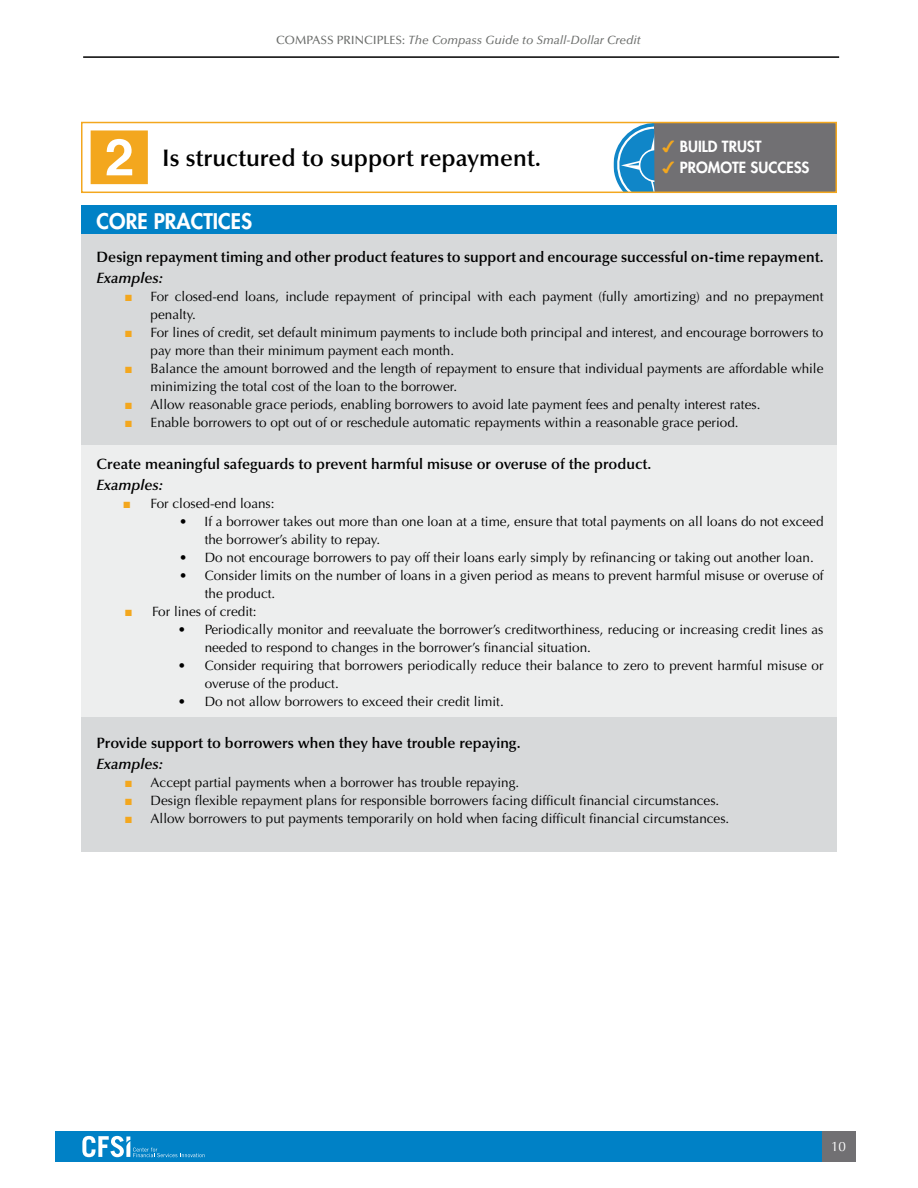
<style>
.page{position:relative;width:918px;height:1188px;background:#fff}
.page>*{position:absolute;margin:0;border:0;box-sizing:border-box;transform-origin:0 0}
.t1{font:600 24px "Optima LT Std";color:#000}
.t2{font:800 21px "Futura Std";color:#fff}
.t3{font:600 15px "Optima LT Std";color:#000}
.t4{font:italic 600 15px "Optima LT Std";color:#000}
.t5{font:800 15px/21px "Futura Std";color:#fff}
.t6{font:13.5px/18px "Optima LT Std";color:#000}
.t7{font:13.5px "Optima LT Std";color:#fff}
.t8{font:italic 500 12px "Optima LT Std";color:#6c6e6c}
.s1{font-style:normal}
.s2{font-family:"Monotype Sorts";font-weight:400;color:#f3a71e}
.s3{color:#f3a71e}
</style>
<div class="page">
<div style="left:820px;top:1131px;width:36px;height:30px;background:#717073"></div>
<div style="left:55px;top:1131px;width:766px;height:30px;background:#0081c6"></div>
<svg style="left:82px;top:1136px;width:123px;height:21px"></svg>
<hr style="left:83px;top:56px;width:756px;height:2px;background:#000">
<div style="left:81px;top:214px;width:755px;height:638px;background:#d7d9da"></div>
<div style="left:81px;top:446px;width:755px;height:271px;background:#edeeee"></div>
<div style="left:81px;top:205px;width:756px;height:28px;background:#0081c6"></div>
<div style="left:654px;top:123px;width:183px;height:69px;background:#717073"></div>
<svg style="left:613px;top:125px;width:41px;height:65px"></svg>
<div style="left:81px;top:122px;width:756px;height:71px;border:2px solid #f3a71e"></div>
<p class="t8" style="left:276px;top:33px;width:366px"><span class="s1">COMPASS PRINCIPLES:</span> The Compass Guide to Small-Dollar Credit</p>
<h1 class="t1" style="left:162px;top:143px;width:380px">Is structured to support repayment.</h1>
<p class="t5" style="left:662px;top:136px;width:149px"><span class="s2">4</span> BUILD TRUST<br><span class="s2">4</span> PROMOTE SUCCESS</p>
<h2 class="t2" style="left:97px;top:208px;width:157px">CORE PRACTICES</h2>
<p class="t3" style="left:97px;top:248px;width:728px">Design repayment timing and other product features to support and encourage successful on-time repayment.</p>
<p class="t4" style="left:97px;top:269px;width:68px">Examples:</p>
<p class="t6" style="left:151px;top:287px;width:674px;text-indent:-25px"><span class="s3">■</span> For closed-end loans, include repayment of principal with each payment (fully amortizing) and no prepayment penalty.</p>
<p class="t6" style="left:151px;top:323px;width:674px;text-indent:-25px"><span class="s3">■</span> For lines of credit, set default minimum payments to include both principal and interest, and encourage borrowers to pay more than their minimum payment each month.</p>
<p class="t6" style="left:151px;top:359px;width:674px;text-indent:-25px"><span class="s3">■</span> Balance the amount borrowed and the length of repayment to ensure that individual payments are affordable while minimizing the total cost of the loan to the borrower.</p>
<p class="t6" style="left:125px;top:395px;width:637px"><span class="s3">■</span> Allow reasonable grace periods, enabling borrowers to avoid late payment fees and penalty interest rates.</p>
<p class="t6" style="left:125px;top:413px;width:615px"><span class="s3">■</span> E nable borrowers to opt out of or reschedule automatic repayments within a reasonable grace period.</p>
<p class="t3" style="left:97px;top:455px;width:556px">Create meaningful safeguards to prevent harmful misuse or overuse of the product.</p>
<p class="t4" style="left:97px;top:476px;width:68px">Examples:</p>
<p class="t6" style="left:124px;top:494px;width:152px"><span class="s3">■</span> For closed-end loans:</p>
<p class="t6" style="left:205px;top:512px;width:620px;text-indent:-26px">• If a borrower takes out more than one loan at a time, ensure that total payments on all loans do not exceed the borrower’s ability to repay.</p>
<p class="t6" style="left:179px;top:548px;width:636px">• Do not encourage borrowers to pay off their loans early simply by refinancing or taking out another loan.</p>
<p class="t6" style="left:205px;top:566px;width:620px;text-indent:-26px">• Consider limits on the number of loans in a given period as means to prevent harmful misuse or overuse of the product.</p>
<p class="t6" style="left:125px;top:602px;width:133px"><span class="s3">■</span> For lines of credit:</p>
<p class="t6" style="left:205px;top:620px;width:620px;text-indent:-27px">• Periodically monitor and reevaluate the borrower’s creditworthiness, reducing or increasing credit lines as needed to respond to changes in the borrower’s financial situation.</p>
<p class="t6" style="left:205px;top:656px;width:620px;text-indent:-27px">• Consider requiring that borrowers periodically reduce their balance to zero to prevent harmful misuse or overuse of the product.</p>
<p class="t6" style="left:178px;top:692px;width:328px">• Do not allow borrowers to exceed their credit limit.</p>
<p class="t3" style="left:97px;top:734px;width:425px">Provide support to borrowers when they have trouble repaying.</p>
<p class="t4" style="left:97px;top:755px;width:68px">Examples:</p>
<p class="t6" style="left:125px;top:773px;width:396px"><span class="s3">■</span> Accept partial payments when a borrower has trouble repaying.</p>
<p class="t6" style="left:125px;top:791px;width:596px"><span class="s3">■</span> Design flexible repayment plans for responsible borrowers facing difficult financial circumstances.</p>
<p class="t6" style="left:125px;top:809px;width:606px"><span class="s3">■</span> Allow borrowers to put payments temporarily on hold when facing difficult financial circumstances.</p>
<p class="t7" style="left:831px;top:1139px;width:17px">10</p>
</div>
